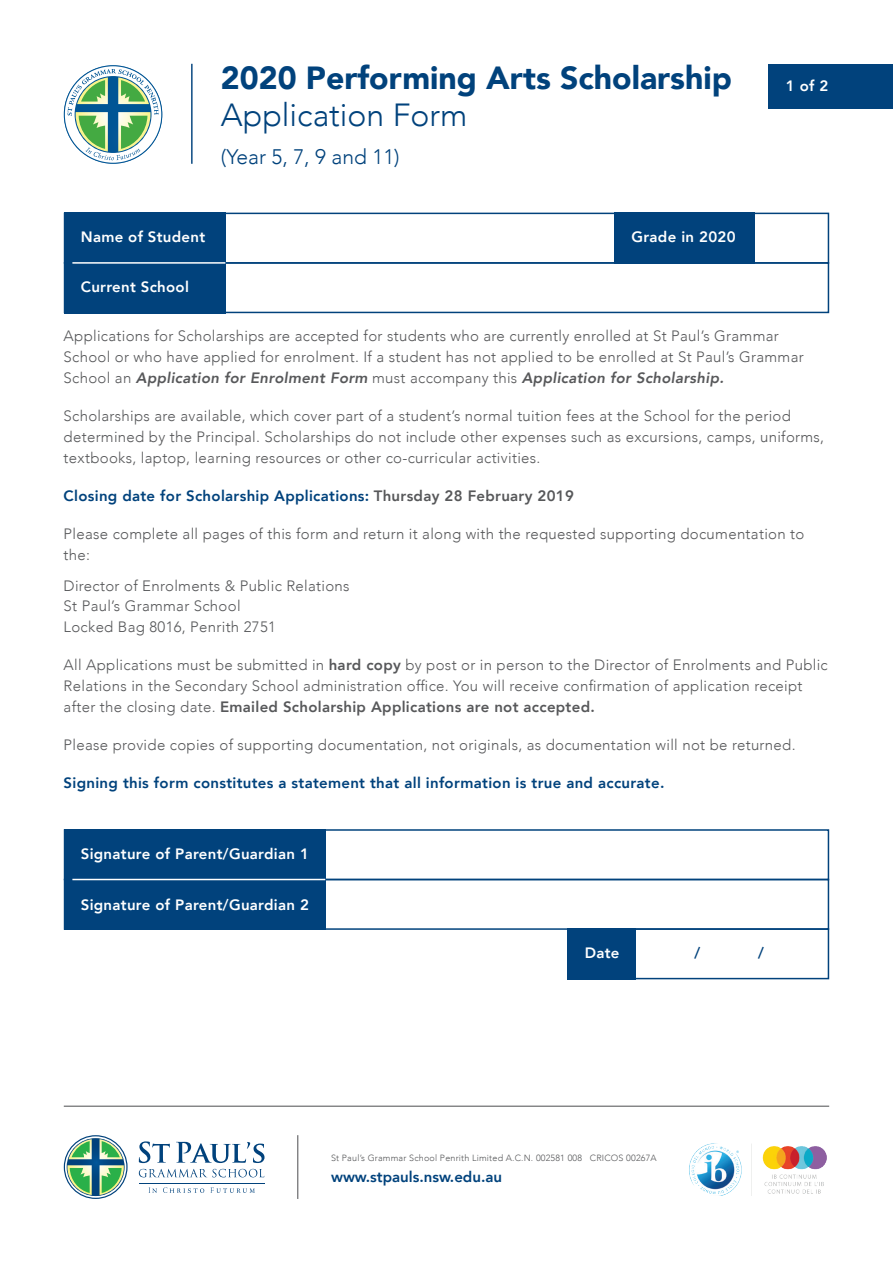
<style>
.page{position:relative;width:893px;height:1263px;background:#fff}
.page>*{position:absolute;margin:0;border:0;box-sizing:border-box;transform-origin:0 0}
.t1{font:900 31.95px/37.3px "Avenir";color:#01427c}
.t2{font:300 21px "Avenir";color:#01427c}
.t3{font:300 15px/21px "Avenir";letter-spacing:.02em;color:#57585a}
.t4{font:800 15px "Avenir";letter-spacing:.02em;color:#01427c}
.t5{font:800 15px "Avenir";letter-spacing:.02em;color:#fff}
.t6{font:800 15px "Avenir";color:#01427c}
.t7{font:300 9px "Avenir";letter-spacing:.02em;color:#57585a}
.s1{font-weight:300}
.s2{font-weight:800;font-style:italic}
.s3{color:#57585a}
.s4{font-weight:800}
</style>
<div class="page">
<div style="left:64px;top:213px;width:765px;height:51px;border:2px solid #01427c"></div>
<div style="left:64px;top:262px;width:765px;height:51px;border:2px solid #01427c"></div>
<div style="left:64px;top:879px;width:765px;height:51px;border:2px solid #01427c"></div>
<div style="left:568px;top:928px;width:261px;height:51px;border:2px solid #01427c"></div>
<div style="left:64px;top:213px;width:161px;height:51px;background:#01427c"></div>
<div style="left:64px;top:829px;width:261px;height:51px;background:#01427c"></div>
<div style="left:64px;top:262px;width:161px;height:51px;background:#01427c"></div>
<div style="left:64px;top:879px;width:261px;height:51px;background:#01427c"></div>
<div style="left:614px;top:213px;width:141px;height:51px;background:#01427c"></div>
<div style="left:568px;top:928px;width:68px;height:51px;background:#01427c"></div>
<hr style="left:72px;top:262px;width:153px;height:2px;background:#fff">
<hr style="left:72px;top:879px;width:253px;height:1px;background:#fff">
<div style="left:769px;top:64px;width:124px;height:45px;background:#01427c"></div>
<img style="left:689px;top:1143px;width:138px;height:53px">
<svg style="left:139px;top:1141px;width:31px;height:22px"></svg>
<svg style="left:176px;top:1142px;width:88px;height:21px"></svg>
<svg style="left:139px;top:1169px;width:125px;height:8px"></svg>
<hr style="left:139px;top:1183px;width:125px;height:1px;background:#01427c">
<svg style="left:149px;top:1187px;width:8px;height:6px"></svg>
<svg style="left:163px;top:1187px;width:41px;height:6px"></svg>
<svg style="left:210px;top:1187px;width:45px;height:6px"></svg>
<svg style="left:64px;top:1135px;width:64px;height:64px"></svg>
<hr style="left:64px;top:1106px;width:765px;height:1px;background:#57585a">
<hr style="left:297px;top:1135px;width:1px;height:64px;background:#57585a">
<hr style="left:191px;top:64px;width:2px;height:100px;background:#01427c">
<svg style="left:64px;top:65px;width:98px;height:99px"></svg>
<p class="t1" style="left:221px;top:58px;width:512px">2020 Performing Arts Scholarship<br><span class="s1">Application Form</span></p>
<p class="t2" style="left:221px;top:144px;width:180px">(Year 5, 7, 9 and 11)</p>
<p class="t5" style="left:81px;top:225px;width:126px">Name of Student</p>
<p class="t5" style="left:81px;top:275px;width:110px">Current School</p>
<p class="t5" style="left:631px;top:225px;width:106px">Grade in 2020</p>
<p class="t5" style="left:786px;top:74px;width:44px">1 of 2</p>
<p class="t3" style="left:64px;top:326px;width:742px">Applications for Scholarships are accepted for students who are currently enrolled at St Paul’s Grammar<br>School or who have applied for enrolment. If a student has not applied to be enrolled at St Paul’s Grammar<br>School an <span class="s2">Application for Enrolment Form</span> must accompany this <span class="s2">Application for Scholarship.</span></p>
<p class="t3" style="left:64px;top:406px;width:762px">Scholarships are available, which cover part of a student’s normal tuition fees at the School for the period determined by the Principal. Scholarships do not include other expenses such as excursions, camps, uniforms, textbooks, laptop, learning resources or other co-curricular activities.</p>
<p class="t4" style="left:64px;top:484px;width:512px">Closing date for Scholarship Applications: <span class="s3">Thursday 28 February 2019</span></p>
<p class="t3" style="left:64px;top:524px;width:742px">Please complete all pages of this form and return it along with the requested supporting documentation to the:</p>
<p class="t3" style="left:64px;top:575px;width:288px">Director of Enrolments &amp; Public Relations</p>
<p class="t3" style="left:64px;top:595px;width:214px">St Paul’s Grammar School<br>Locked Bag 8016, Penrith 2751</p>
<p class="t3" style="left:64px;top:654px;width:766px">All Applications must be submitted in <span class="s4">hard copy</span> by post or in person to the Director of Enrolments and Public<br>Relations in the Secondary School administration office. You will receive confirmation of application receipt after the closing date. <span class="s4">Emailed Scholarship Applications are not accepted.</span></p>
<p class="t3" style="left:64px;top:734px;width:733px">Please provide copies of supporting documentation, not originals, as documentation will not be returned.</p>
<p class="t4" style="left:64px;top:771px;width:602px">Signing this form constitutes a statement that all information is true and accurate.</p>
<p class="t5" style="left:81px;top:842px;width:230px">Signature of Parent/Guardian 1</p>
<p class="t5" style="left:81px;top:893px;width:230px">Signature of Parent/Guardian 2</p>
<p class="t5" style="left:585px;top:941px;width:36px">Date</p>
<p class="t4" style="left:695px;top:941px;width:7px">/</p>
<p class="t4" style="left:758px;top:941px;width:7px">/</p>
<p class="t7" style="left:331px;top:1152px;width:327px">St Paul’s Grammar School Penrith Limited A.C.N. 002581 008 CRICOS 00267A</p>
<p class="t6" style="left:331px;top:1165px;width:173px">www.stpauls.nsw.edu.au</p>
</div>
